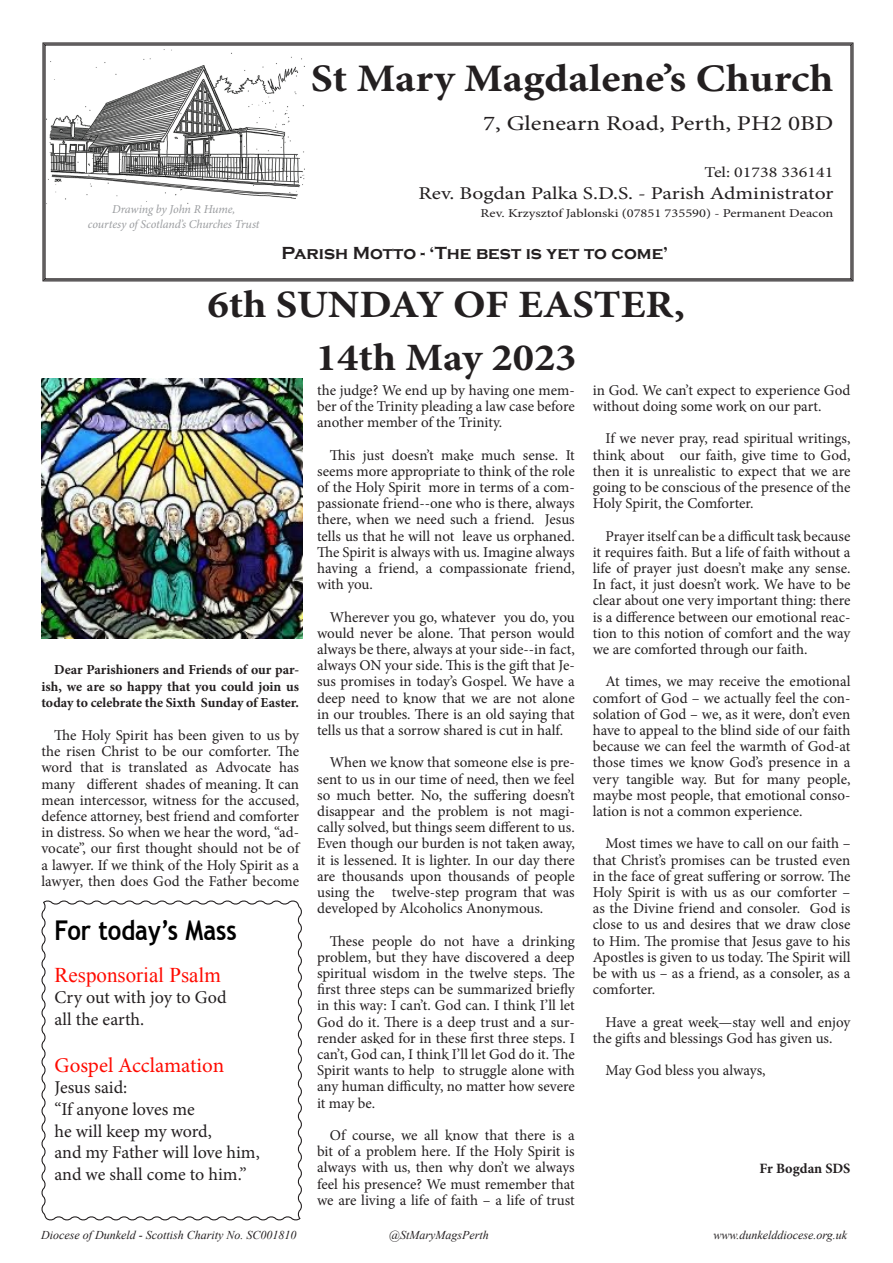
<style>
.page{position:relative;width:893px;height:1263px;background:#fff}
.page>*{position:absolute;margin:0;border:0;box-sizing:border-box;transform-origin:0 0}
.t1{font:700 39px "Minion Pro";color:#231f20;scale:1.12 1}
.t2{font:700 38.7px "Minion Pro";color:#231f20;scale:1.1 1}
.t3{font:700 27.15px "Trebuchet MS";color:#000;scale:.88 1}
.t4{font:21px "Minion Pro";color:#231f20;scale:1.2 1}
.t5{font:21px "Times New Roman";color:#ff0a00}
.t6{font:21px "Minion Pro";letter-spacing:-.005em;color:#ff0a00}
.t7{font:18px "Minion Pro";letter-spacing:-.005em;color:#231f20}
.t8{font:18px "Minion Pro";letter-spacing:-.005em;color:#231f20;scale:1.2 1}
.t9{font:700 18px "Copperplate Gothic";color:#231f20}
.t10{font:15px/16.2px "Minion Pro";letter-spacing:-.005em;color:#231f20;text-align:justify}
.t11{font:15px "Minion Pro";letter-spacing:-.005em;color:#231f20;scale:1.2 1}
.t12{font:700 14.25px "Minion Pro";color:#231f20}
.t13{font:700 13.8px/16.5px "Minion Pro";color:#231f20;text-align:justify}
.t14{font:italic 12px "Times New Roman";color:#231f20}
.t15{font:italic 12px "Minion Pro";letter-spacing:-.01em;color:#9b9da0}
.t16{font:12px "Minion Pro";color:#231f20;scale:1.2 1}
</style>
<div class="page">
<svg style="left:42px;top:42px;width:812px;height:240px"></svg>
<img style="left:47px;top:49px;width:257px;height:155px">
<svg style="left:41px;top:900px;width:261px;height:321px"></svg>
<img style="left:41px;top:379px;width:261px;height:260px">
<p class="t15" style="left:112px;top:201px;width:125px">Drawing by John R Hume,</p>
<p class="t15" style="left:88px;top:216px;width:173px">courtesy of Scotland’s Churches Trust</p>
<p class="t1" style="left:311px;top:51px;width:468px">St Mary Magdalene’s Church</p>
<p class="t4" style="left:483px;top:110px;width:293px">7, Glenearn Road, Perth, PH2 0BD</p>
<p class="t11" style="left:705px;top:162px;width:109px">Tel: 01738 336141</p>
<p class="t8" style="left:418px;top:181px;width:347px">Rev. Bogdan Palka S.D.S. - Parish Administrator</p>
<p class="t16" style="left:481px;top:205px;width:296px">Rev. Krzysztof Jablonski (07851 735590) - Permanent Deacon</p>
<p class="t9" style="left:282px;top:243px;width:388px">Parish Motto - ‘The best is yet to come’</p>
<p class="t2" style="left:207px;top:278px;width:435px">6th SUNDAY OF EASTER,</p>
<p class="t2" style="left:316px;top:330px;width:239px">14th May 2023</p>
<p class="t13" style="left:41px;top:661px;width:259px;text-indent:13px">Dear Parishioners and Friends of our par&shy;ish, we are so happy that you could join us today to celebrate the Sixth Sunday of Easter.</p>
<p class="t10" style="left:41px;top:727px;width:259px;text-indent:13px">The Holy Spirit has been given to us by the risen Christ to be our comforter. The word that is translated as Advocate has many different shades of meaning. It can mean intercessor, witness for the accused, defence attorney, best friend and comforter in distress. So when we hear the word, “ad&shy;vocate”, our first thought should not be of a lawyer. If we think of the Holy Spirit as a lawyer, then does God the Father become</p>
<p class="t3" style="left:54px;top:913px;width:209px">For today’s Mass</p>
<p class="t5" style="left:54px;top:960px;width:168px">Responsorial Psalm</p>
<p class="t7" style="left:54px;top:985px;width:174px">Cry out with joy to God</p>
<p class="t7" style="left:54px;top:1007px;width:91px">all the earth.</p>
<p class="t6" style="left:54px;top:1051px;width:171px">Gospel Acclamation</p>
<p class="t7" style="left:54px;top:1075px;width:74px">Jesus said:</p>
<p class="t7" style="left:54px;top:1097px;width:142px">“If anyone loves me</p>
<p class="t7" style="left:54px;top:1119px;width:159px">he will keep my word,</p>
<p class="t7" style="left:54px;top:1140px;width:207px">and my Father will love him,</p>
<p class="t7" style="left:54px;top:1162px;width:194px">and we shall come to him.”</p>
<p class="t10" style="left:317px;top:382px;width:259px">the judge? We end up by having one mem&shy;ber of the Trinity pleading a law case before another member of the Trinity.</p>
<p class="t10" style="left:317px;top:447px;width:259px;text-indent:13px">This just doesn’t make much sense. It seems more appropriate to think of the role of the Holy Spirit more in terms of a com&shy;passionate friend--one who is there, always there, when we need such a friend. Jesus tells us that he will not leave us orphaned.<br>The Spirit is always with us. Imagine always having a friend, a compassionate friend, with you.</p>
<p class="t10" style="left:317px;top:609px;width:259px;text-indent:13px">Wherever you go, whatever you do, you would never be alone. That person would always be there, always at your side--in fact, always ON your side. This is the gift that Je&shy;sus promises in today’s Gospel. We have a deep need to know that we are not alone in our troubles. There is an old saying that tells us that a sorrow shared is cut in half.</p>
<p class="t10" style="left:317px;top:754px;width:259px;text-indent:13px">When we know that someone else is pre&shy;sent to us in our time of need, then we feel so much better. No, the suffering doesn’t disappear and the problem is not magi&shy;cally solved, but things seem different to us.<br>Even though our burden is not taken away, it is lessened. It is lighter. In our day there are thousands upon thousands of people using the twelve-step program that was developed by Alcoholics Anonymous.</p>
<p class="t10" style="left:317px;top:933px;width:259px;text-indent:13px">These people do not have a drinking problem, but they have discovered a deep spiritual wisdom in the twelve steps. The first three steps can be summarized briefly in this way: I can’t. God can. I think I’ll let God do it. There is a deep trust and a sur&shy;render asked for in these first three steps. I can’t, God can, I think I’ll let God do it. The Spirit wants to help to struggle alone with any human difficulty, no matter how severe it may be.</p>
<p class="t10" style="left:317px;top:1127px;width:259px;text-indent:13px">Of course, we all know that there is a bit of a problem here. If the Holy Spirit is always with us, then why don’t we always feel his presence? We must remember that we are living a life of faith – a life of trust</p>
<p class="t10" style="left:593px;top:382px;width:259px">in God. We can’t expect to experience God without doing some work on our part.</p>
<p class="t10" style="left:593px;top:430px;width:259px;text-indent:13px">If we never pray, read spiritual writings, think about our faith, give time to God, then it is unrealistic to expect that we are going to be conscious of the presence of the Holy Spirit, the Comforter.</p>
<p class="t10" style="left:593px;top:528px;width:259px;text-indent:13px">Prayer itself can be a difficult task because it requires faith. But a life of faith without a life of prayer just doesn’t make any sense.<br>In fact, it just doesn’t work. We have to be clear about one very important thing: there is a difference between our emotional reac&shy;tion to this notion of comfort and the way we are comforted through our faith.</p>
<p class="t10" style="left:593px;top:673px;width:259px;text-indent:13px">At times, we may receive the emotional comfort of God – we actually feel the con&shy;solation of God – we, as it were, don’t even have to appeal to the blind side of our faith because we can feel the warmth of God-at those times we know God’s presence in a very tangible way. But for many people, maybe most people, that emotional conso&shy;lation is not a common experience.</p>
<p class="t10" style="left:593px;top:835px;width:259px;text-indent:13px">Most times we have to call on our faith – that Christ’s promises can be trusted even in the face of great suffering or sorrow. The Holy Spirit is with us as our comforter – as the Divine friend and consoler. God is close to us and desires that we draw close to Him. The promise that Jesus gave to his Apostles is given to us today. The Spirit will be with us – as a friend, as a consoler, as a comforter.</p>
<p class="t10" style="left:593px;top:1014px;width:259px;text-indent:13px">Have a great week—stay well and enjoy the gifts and blessings God has given us.</p>
<p class="t10" style="left:606px;top:1062px;width:162px">May God bless you always,</p>
<p class="t12" style="left:760px;top:1159px;width:92px">Fr Bogdan SDS</p>
<p class="t14" style="left:41px;top:1226px;width:257px">Diocese of Dunkeld - Scottish Charity No. SC001810</p>
<p class="t14" style="left:389px;top:1226px;width:101px">@StMaryMagsPerth</p>
<p class="t14" style="left:713px;top:1226px;width:135px">www.dunkelddiocese.org.uk</p>
</div>
